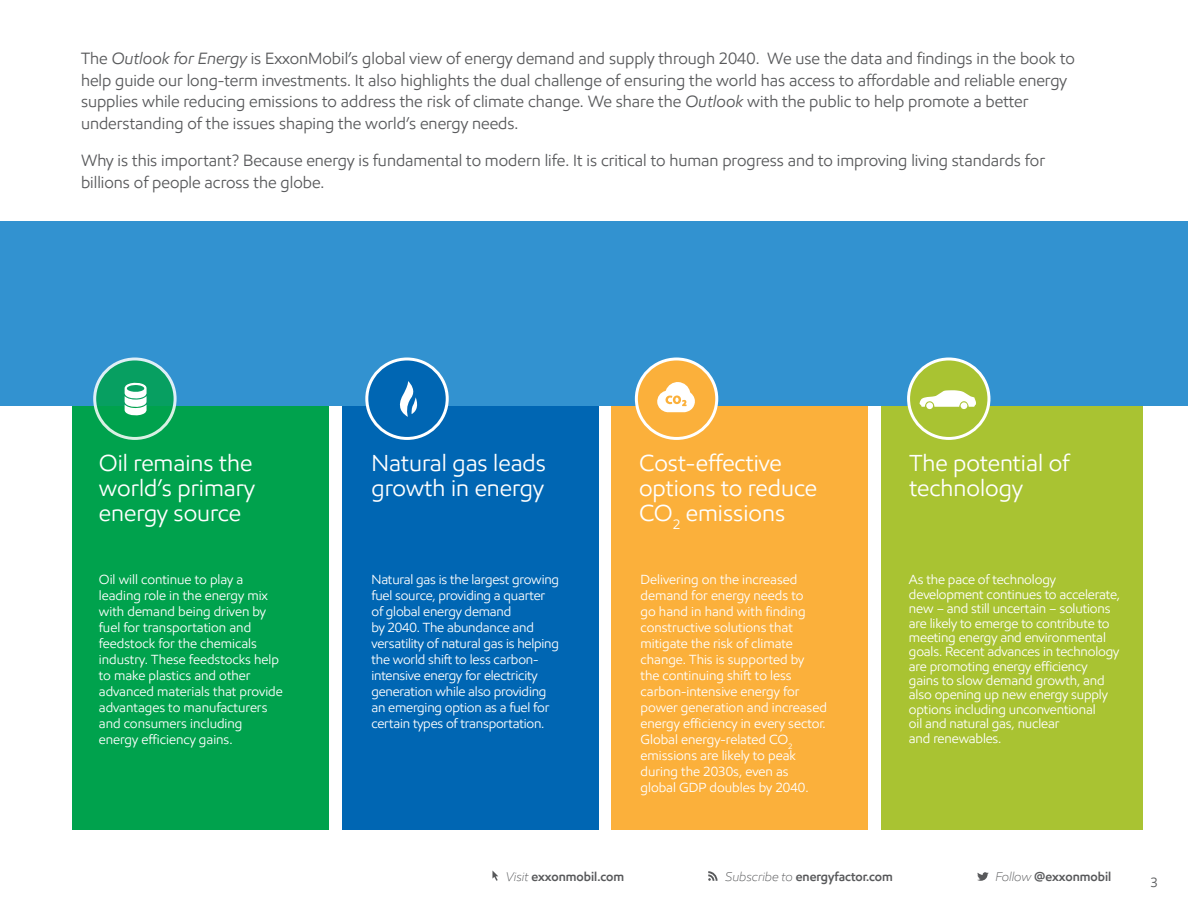
<style>
.page{position:relative;width:1188px;height:918px;background:#fff}
.page>*{position:absolute;margin:0;border:0;box-sizing:border-box;transform-origin:0 0}
.t1{font:23.4px/25px "E Mprint";color:#fff}
.t2{font:16.5px/21.6px "E Mprint";color:#58595b}
.t3{font:13.5px "E Mprint";color:#58595b}
.t4{font:13.35px/16px "E Mprint";letter-spacing:-.01em;color:#fff}
.t5{font:600 12.75px "E Mprint";color:#58595b}
.s1{font-style:italic}
.s2{font-weight:300;font-style:italic}
</style>
<div class="page">
<div style="left:612px;top:403px;width:256px;height:427px;background:#fbb03b"></div>
<div style="left:72px;top:403px;width:257px;height:427px;background:#00a24d"></div>
<div style="left:342px;top:403px;width:256px;height:427px;background:#0066b3"></div>
<div style="left:882px;top:403px;width:261px;height:427px;background:#a9c332"></div>
<div style="left:0;top:221px;width:1188px;height:184px;background:#3292d0"></div>
<div style="left:367px;top:359px;width:80px;height:79px;background:#0066b3;border-radius:50%"></div>
<div style="left:365px;top:358px;width:84px;height:82px;border:3px solid #fff;border-radius:50%"></div>
<svg style="left:95px;top:359px;width:80px;height:79px;fill:#079f61"></svg>
<div style="left:93px;top:358px;width:84px;height:82px;border:3px solid #fff;border-radius:50%"></div>
<svg style="left:125px;top:383px;width:22px;height:33px"></svg>
<svg style="left:399px;top:381px;width:19px;height:36px"></svg>
<div style="left:636px;top:359px;width:81px;height:79px;background:#fbb03b;border-radius:50%"></div>
<div style="left:635px;top:358px;width:83px;height:82px;border:3px solid #fff;border-radius:50%"></div>
<svg style="left:657px;top:382px;width:38px;height:30px"></svg>
<div style="left:909px;top:359px;width:80px;height:79px;background:#a9c332;border-radius:50%"></div>
<div style="left:907px;top:358px;width:83px;height:82px;border:3px solid #fff;border-radius:50%"></div>
<svg style="left:920px;top:390px;width:56px;height:19px"></svg>
<svg style="left:977px;top:872px;width:12px;height:9px"></svg>
<svg style="left:708px;top:871px;width:10px;height:10px"></svg>
<svg style="left:492px;top:870px;width:6px;height:11px"></svg>
<p class="t2" style="left:81px;top:47px;width:995px">The <span class="s1">Outlook for Energy</span> is ExxonMobil’s global view of energy demand and supply through 2040. We use the data and findings in the book to help guide our long-term investments. It also highlights the dual challenge of ensuring the world has access to affordable and reliable energy supplies while reducing emissions to address the risk of climate change. We share the <span class="s1">Outlook</span> with the public to help promote a better understanding of the issues shaping the world’s energy needs.</p>
<p class="t2" style="left:81px;top:149px;width:966px">Why is this important? Because energy is fundamental to modern life. It is critical to human progress and to improving living standards for billions of people across the globe.</p>
<h1 class="t1" style="left:99px;top:450px;width:158px;text-align:justify">Oil remains the world’s primary energy source</h1>
<h1 class="t1" style="left:371px;top:450px;width:176px">Natural gas leads growth in energy</h1>
<h1 class="t1" style="left:910px;top:450px;width:161px">The potential of technology</h1>
<h1 class="t1" style="left:639px;top:450px;width:180px">Cost-effective options to reduce<br>CO<sub>2</sub> emissions</h1>
<p class="t4" style="left:99px;top:572px;width:185px">Oil will continue to play a leading role in the energy mix with demand being driven by fuel for transportation and feedstock for the chemicals industry. These feedstocks help to make plastics and other advanced materials that provide advantages to manufacturers and consumers including energy efficiency gains.</p>
<p class="t4" style="left:371px;top:572px;width:189px">Natural gas is the largest growing fuel source, providing a quarter of global energy demand<br>by 2040. The abundance and versatility of natural gas is helping the world shift to less carbon&shy;intensive energy for electricity generation while also providing an emerging option as a fuel for certain types of transportation.</p>
<p class="t4" style="left:909px;top:573px;width:213px;line-height:14.4px">As the pace of technology development continues to accelerate, new – and still uncertain – solutions are likely to emerge to contribute to meeting energy and environmental goals. Recent advances in technology are promoting energy efficiency gains to slow demand growth, and also opening up new energy supply options including unconventional<br>oil and natural gas, nuclear<br>and renewables.</p>
<p class="t4" style="left:641px;top:572px;width:188px">Delivering on the increased demand for energy needs to<br>go hand in hand with finding constructive solutions that mitigate the risk of climate change. This is supported by<br>the continuing shift to less carbon-intensive energy for power generation and increased energy efficiency in every sector.<br>Global energy-related CO<sub>2 </sub>emissions are likely to peak during the 2030s, even as global GDP doubles by 2040.</p>
<p class="t5" style="left:506px;top:869px;width:120px"><span class="s2">Visit</span> exxonmobil.com</p>
<p class="t5" style="left:725px;top:869px;width:169px"><span class="s2">Subscribe to</span> energyfactor.com</p>
<p class="t5" style="left:995px;top:869px;width:117px"><span class="s2">Follow</span> @exxonmobil</p>
<p class="t3" style="left:1151px;top:874px;width:9px">3</p>
</div>
